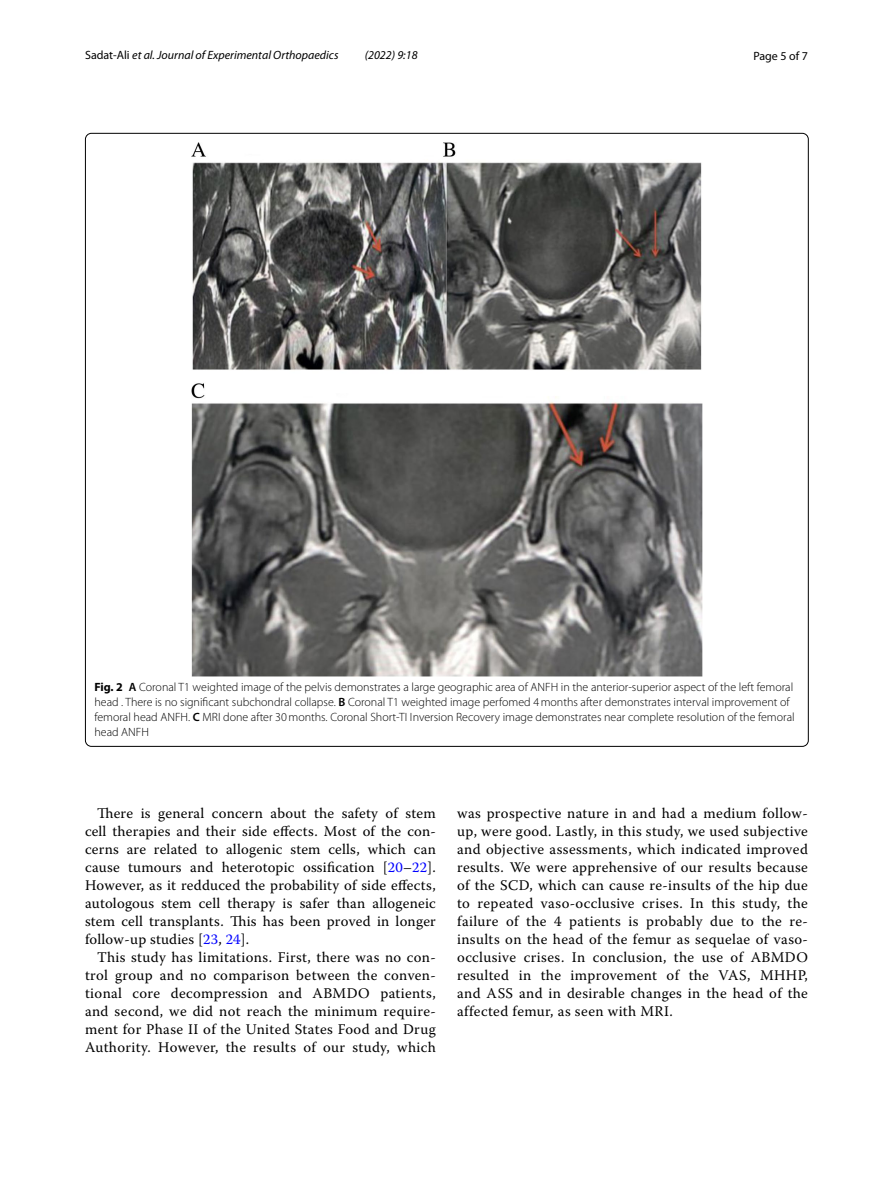
<style>
.page{position:relative;width:893px;height:1187px;background:#fff}
.page>*{position:absolute;margin:0;border:0;box-sizing:border-box;transform-origin:0 0}
.t1{font:14.7px/18px "Warnock Pro";letter-spacing:.025em;color:#000;text-align:justify}
.t2{font:300 12px/15px "Myriad Pro";color:#000}
.t3{font:italic 12px "Myriad Pro";color:#000}
.t4{font:12px "Myriad Pro";color:#000}
.s1{font-style:normal}
.s2{font-weight:700}
.s3{font-weight:600}
.s4{color:#00f}
</style>
<div class="page">
<img style="left:192px;top:142px;width:510px;height:534px">
<p class="t3" style="left:85px;top:48px;width:255px"><span class="s1">Sadat‑Ali</span> et al. Journal of Experimental Orthopaedics</p>
<p class="t3" style="left:365px;top:48px;width:54px">(2022) 9:18</p>
<p class="t4" style="left:753px;top:48px;width:56px">Page 5 of 7</p>
<p class="t2" style="left:94px;top:680px;width:702px"><span class="s2">Fig. 2</span> <span class="s3">A</span> Coronal T1 weighted image of the pelvis demonstrates a large geographic area of ANFH in the anterior-superior aspect of the left femoral head . There is no significant subchondral collapse. <span class="s3">B</span> Coronal T1 weighted image perfomed 4months after demonstrates interval improvement of femoral head ANFH. <span class="s3">C</span> MRI done after 30months. Coronal Short-TI Inversion Recovery image demonstrates near complete resolution of the femoral head ANFH</p>
<p class="t1" style="left:85px;top:803px;width:352px;text-indent:12px">There is general concern about the safety of stem cell therapies and their side effects. Most of the con&shy;cerns are related to allogenic stem cells, which can cause tumours and heterotopic ossification [<span class="s4">20</span>–<span class="s4">22</span>].<br>However, as it redduced the probability of side effects, autologous stem cell therapy is safer than allogeneic stem cell transplants. This has been proved in longer follow-up studies [<span class="s4">23</span>, <span class="s4">24</span>].</p>
<p class="t1" style="left:85px;top:947px;width:352px;text-indent:12px">This study has limitations. First, there was no con&shy;trol group and no comparison between the conven&shy;tional core decompression and ABMDO patients, and second, we did not reach the minimum require&shy;ment for Phase II of the United States Food and Drug Authority. However, the results of our study, which</p>
<p class="t1" style="left:457px;top:803px;width:352px">was prospective nature in and had a medium follow&shy;up, were good. Lastly, in this study, we used subjective and objective assessments, which indicated improved results. We were apprehensive of our results because of the SCD, which can cause re-insults of the hip due to repeated vaso-occlusive crises. In this study, the failure of the 4 patients is probably due to the re&shy;insults on the head of the femur as sequelae of vaso&shy;occlusive crises. In conclusion, the use of ABMDO resulted in the improvement of the VAS, MHHP, and ASS and in desirable changes in the head of the affected femur, as seen with MRI.</p>
</div>
